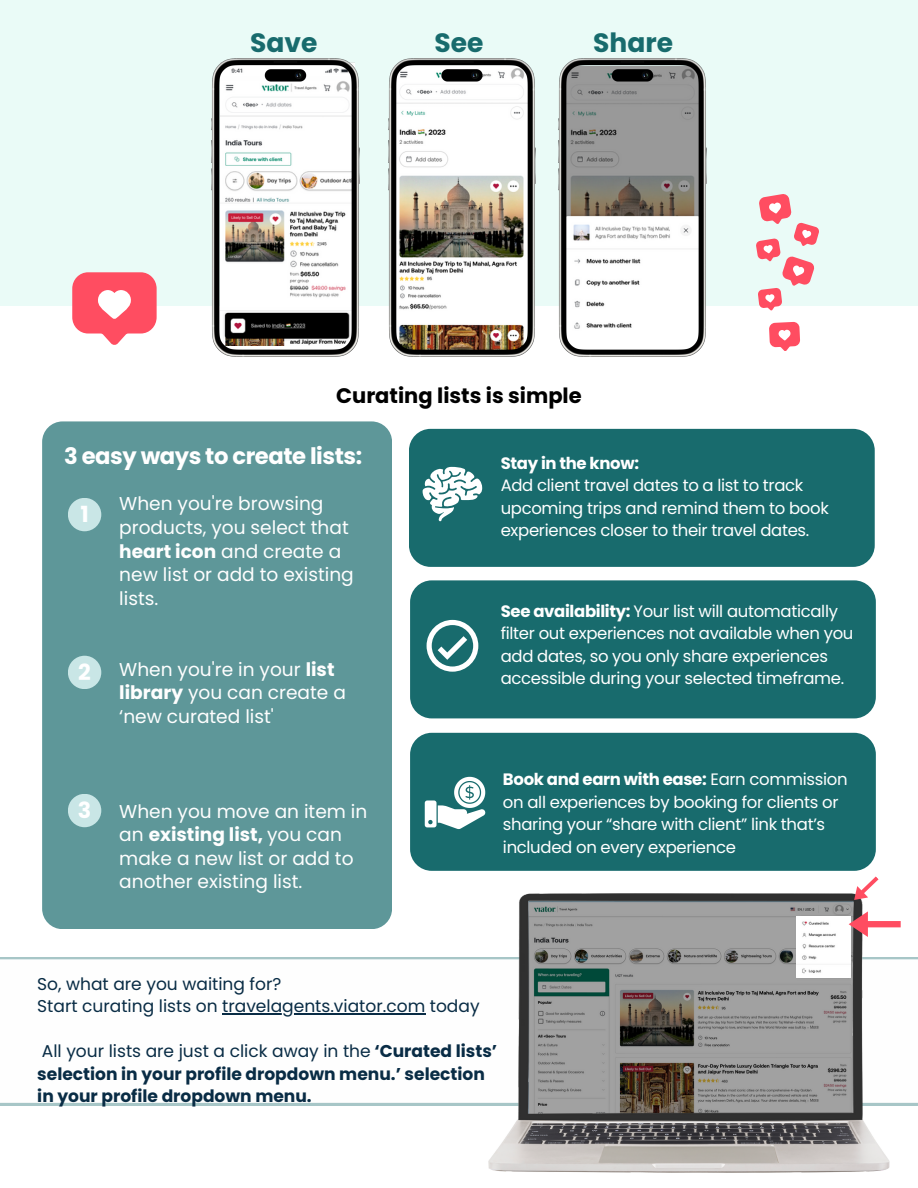
<style>
.page{position:relative;width:918px;height:1188px;background:#fff}
.page>*{position:absolute;margin:0;border:0;box-sizing:border-box;transform-origin:0 0}
.t1{font:700 26.55px "Poppins";color:#186b6d}
.t2{font:700 22.65px "Poppins";letter-spacing:-.02em;color:#fff}
.t3{font:700 22.2px "Poppins";color:#fff}
.t4{font:700 21px "Poppins";color:#000}
.t5{font:18.6px/23.7px "Poppins";color:#fefefe}
.t6{font:700 17.1px/22.5px "Poppins";color:#092c45}
.t7{font:17.1px "Poppins";color:#092c45}
.t8{font:16.5px/22.5px "Poppins";letter-spacing:-.02em;color:#fff}
.t9{font:700 16.5px "Poppins";letter-spacing:-.02em;color:#fff}
.s1{font-weight:700}
.s2{font-weight:400}
</style>
<div class="page">
<div style="left:0;top:0;width:918px;height:306px;background:#eafbf7"></div>
<svg style="left:769px;top:322px;width:31px;height:29px"></svg>
<svg style="left:756px;top:194px;width:63px;height:117px"></svg>
<img style="left:559px;top:59px;width:147px;height:298px">
<img style="left:388px;top:59px;width:148px;height:298px">
<img style="left:212px;top:59px;width:147px;height:298px">
<div style="left:409px;top:429px;width:466px;height:138px;background:#186b6d;border-radius:22px"></div>
<div style="left:42px;top:421px;width:350px;height:508px;background:#5e9799;border-radius:20px"></div>
<div style="left:68px;top:498px;width:33px;height:33px;background:#c9e6e6;border-radius:50%"></div>
<div style="left:68px;top:794px;width:33px;height:33px;background:#c9e6e6;border-radius:50%"></div>
<svg style="left:423px;top:467px;width:59px;height:54px"></svg>
<div style="left:410px;top:580px;width:466px;height:138px;background:#186b6d;border-radius:22px"></div>
<svg style="left:427px;top:620px;width:51px;height:52px"></svg>
<div style="left:410px;top:733px;width:466px;height:138px;background:#186b6d;border-radius:22px"></div>
<svg style="left:425px;top:777px;width:60px;height:52px"></svg>
<div style="left:68px;top:656px;width:33px;height:33px;background:#c9e6e6;border-radius:50%"></div>
<svg style="left:72px;top:272px;width:85px;height:73px"></svg>
<svg style="left:0;top:957px;width:918px;height:148px"></svg>
<img style="left:489px;top:893px;width:400px;height:279px">
<svg style="left:854px;top:876px;width:25px;height:24px"></svg>
<img style="left:797px;top:917px;width:54px;height:60px">
<svg style="left:849px;top:911px;width:52px;height:26px"></svg>
<hr style="left:222px;top:1014px;width:203px;height:1px;background:#092c45">
<p class="t1" style="left:250px;top:24px;width:69px">Save</p>
<p class="t1" style="left:435px;top:24px;width:50px">See</p>
<p class="t1" style="left:593px;top:24px;width:81px">Share</p>
<p class="t4" style="left:336px;top:381px;width:247px">Curating lists is simple</p>
<p class="t2" style="left:64px;top:441px;width:299px">3 easy ways to create lists:</p>
<p class="t5" style="left:119px;top:492px;width:236px">When you're browsing products, you select that <span class="s1">heart icon</span> and create a new list or add to existing lists.</p>
<p class="t3" style="left:80px;top:499px;width:10px">1</p>
<p class="t3" style="left:78px;top:656px;width:14px">2</p>
<p class="t5" style="left:119px;top:657px;width:228px">When you're in your <span class="s1">list library</span> you can create a ‘new curated list'</p>
<p class="t3" style="left:78px;top:794px;width:15px">3</p>
<p class="t5" style="left:119px;top:799px;width:250px">When you move an item in an <span class="s1">existing list,</span> you can make a new list or add to another existing list.</p>
<p class="t9" style="left:501px;top:451px;width:140px">Stay in the know:</p>
<p class="t8" style="left:501px;top:474px;width:330px">Add client travel dates to a list to track upcoming trips and remind them to book experiences closer to their travel dates.</p>
<p class="t8" style="left:501px;top:600px;width:354px"><span class="s1">See availability:</span> Your list will automatically filter out experiences not available when you add dates, so you only share experiences accessible during your selected timeframe.</p>
<p class="t8" style="left:503px;top:768px;width:346px"><span class="s1">Book and earn with ease:</span> Earn commission on all experiences by booking for clients or sharing your “share with client” link that’s included on every experience</p>
<p class="t7" style="left:37px;top:972px;width:246px">So, what are you waiting for?</p>
<p class="t7" style="left:37px;top:994px;width:444px">Start curating lists on travelagents.viator.com today</p>
<p class="t6" style="left:37px;top:1040px;width:461px"><span class="s2">All your lists are just a click away in the</span> ‘Curated lists’ selection in your profile dropdown menu.’ selection in your profile dropdown menu.</p>
</div>
